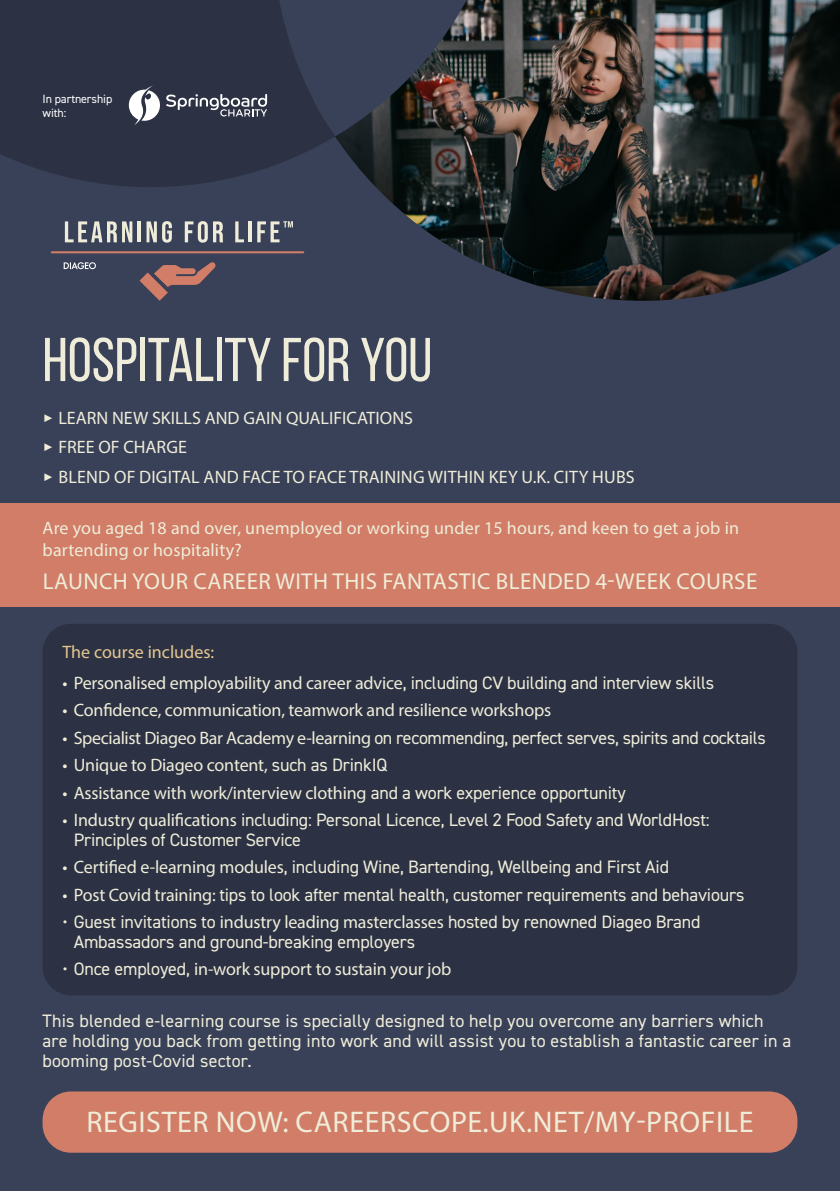
<style>
.page{position:relative;width:840px;height:1191px;background:#fff}
.page>*{position:absolute;margin:0;border:0;box-sizing:border-box;transform-origin:0 0}
.White_Heading{font:61.6px "Bebas Neue";color:#efedd9}
.White_Heading-2{font:30px "Myriad Pro";letter-spacing:.02em;color:#efedd9}
.Paragraph_Style_1{font:23px "Myriad Pro";letter-spacing:.02em;color:#efedd9}
.Paragraph_Style_1-2{font:18px/20px "DIN2014";letter-spacing:-.01em;color:#efedd9}
.Paragraph_Style_1-3{font:18px "Myriad Pro";letter-spacing:-.01em;color:#efedd9}
.Paragraph_Style_1-4{font:18px/20px "DIN2014";letter-spacing:.01em;color:#efedd9}
.Paragraph_Style_1-5{font:18px/22px "Myriad Pro";letter-spacing:.01em;color:#efedd9}
.Paragraph_Style_1-6{font:18px "Myriad Pro";color:#e5c690}
.Paragraph_Style_1-7{font:12px/14.4px "DIN2014";letter-spacing:-.01em;color:#fff}
.s1{font-family:"Montserrat";font-weight:600}
.s2{font-family:"DIN2014"}
.s3{font-family:"Myriad Pro"}
</style>
<div class="page">
<div style="left:0;top:0;width:839px;height:1191px;background:#394158"></div>
<svg style="left:0;top:0;width:314px;height:187px;background:#2d3345"></svg>
<img style="left:314px;top:0;width:525px;height:301px">
<div style="left:0;top:503px;width:839px;height:104px;background:#d17d67"></div>
<div style="left:43px;top:624px;width:754px;height:371px;background:#2c3244;border-radius:28px"></div>
<svg style="left:65px;top:221px;width:67px;height:21px"></svg>
<hr style="left:138px;top:221px;width:3px;height:21px;background:#efedd9">
<svg style="left:146px;top:221px;width:26px;height:22px"></svg>
<svg style="left:185px;top:221px;width:38px;height:22px"></svg>
<svg style="left:235px;top:221px;width:9px;height:21px"></svg>
<hr style="left:248px;top:221px;width:4px;height:21px;background:#efedd9">
<svg style="left:257px;top:221px;width:36px;height:21px"></svg>
<hr style="left:51px;top:251px;width:253px;height:2px;background:#d17d67">
<svg style="left:139px;top:262px;width:76px;height:39px"></svg>
<svg style="left:64px;top:262px;width:32px;height:7px"></svg>
<svg style="left:129px;top:85px;width:31px;height:40px"></svg>
<svg style="left:166px;top:0;width:344px;height:137px"></svg>
<div style="left:43px;top:1091px;width:754px;height:61px;background:#d17d67;border-radius:28px"></div>
<p class="Paragraph_Style_1-7" style="left:43px;top:91px;width:71px">In partnership with:</p>
<p class="White_Heading" style="left:43px;top:326px;width:391px">HOSPITALITY FOR YOU</p>
<p class="Paragraph_Style_1-3" style="left:43px;top:407px;width:372px"><span class="s1">▶</span> LEARN NEW SKILLS AND GAIN QUALIFICATIONS</p>
<p class="Paragraph_Style_1-3" style="left:43px;top:436px;width:146px"><span class="s1">▶</span> FREE OF CHARGE</p>
<p class="Paragraph_Style_1-5" style="left:43px;top:465px;width:593px"><span class="s1">▶</span> BLEND OF DIGITAL AND FACE TO FACE TRAINING WITHIN KEY U.K. CITY HUBS</p>
<p class="Paragraph_Style_1-5" style="left:43px;top:517px;width:697px">Are you aged 18 and over, unemployed or working under 15 hours, and keen to get a job in bartending or hospitality?</p>
<p class="Paragraph_Style_1" style="left:43px;top:567px;width:715px">LAUNCH YOUR CAREER WITH THIS FANTASTIC BLENDED 4-WEEK COURSE</p>
<p class="Paragraph_Style_1-6" style="left:62px;top:640px;width:153px">The course includes:</p>
<p class="Paragraph_Style_1-3" style="left:62px;top:672px;width:653px">• Personalised employability and career advice<span class="s2">, including CV building and interview skills</span></p>
<p class="Paragraph_Style_1-3" style="left:62px;top:699px;width:490px">• Confidence, communication, teamwork and resilience workshops</p>
<p class="Paragraph_Style_1-2" style="left:62px;top:727px;width:704px"><span class="s3">• Specialist Diageo Bar Academy e-learning</span> on recommending, perfect serves, spirits and cocktails</p>
<p class="Paragraph_Style_1-3" style="left:62px;top:754px;width:326px">• Unique to Diageo content, <span class="s2">such as DrinkIQ</span></p>
<p class="Paragraph_Style_1-3" style="left:62px;top:781px;width:564px">• Assistance with work/interview clothing <span class="s2">and a work experience opportunity</span></p>
<p class="Paragraph_Style_1-2" style="left:74px;top:809px;width:637px;text-indent:-11px"><span class="s3">• Industry qualifications</span> including: Personal Licence, Level 2 Food Safety and WorldHost:<br>Principles of Customer Service</p>
<p class="Paragraph_Style_1-2" style="left:62px;top:856px;width:608px"><span class="s3">• Certified e-learning modules</span>, including Wine, Bartending, Wellbeing and First Aid</p>
<p class="Paragraph_Style_1-2" style="left:62px;top:884px;width:683px"><span class="s3">• Post Covid training:</span> tips to look after mental health, customer requirements and behaviours</p>
<p class="Paragraph_Style_1-2" style="left:74px;top:911px;width:628px;text-indent:-11px">• Guest invitations to <span class="s3">industry leading masterclasses</span> hosted by renowned Diageo Brand<br>Ambassadors and ground-breaking employers</p>
<p class="Paragraph_Style_1-3" style="left:62px;top:958px;width:390px"><span class="s2">• Once employed,</span> in-work support to sustain your job</p>
<p class="Paragraph_Style_1-4" style="left:43px;top:1010px;width:749px">This blended e-learning course is specially designed to help you overcome any barriers which are holding you back from getting into work and will assist you to establish a fantastic career in a booming post-Covid sector.</p>
<p class="White_Heading-2" style="left:86px;top:1103px;width:668px">REGISTER NOW: CAREERSCOPE.UK.NET/MY-PROFILE</p>
</div>
